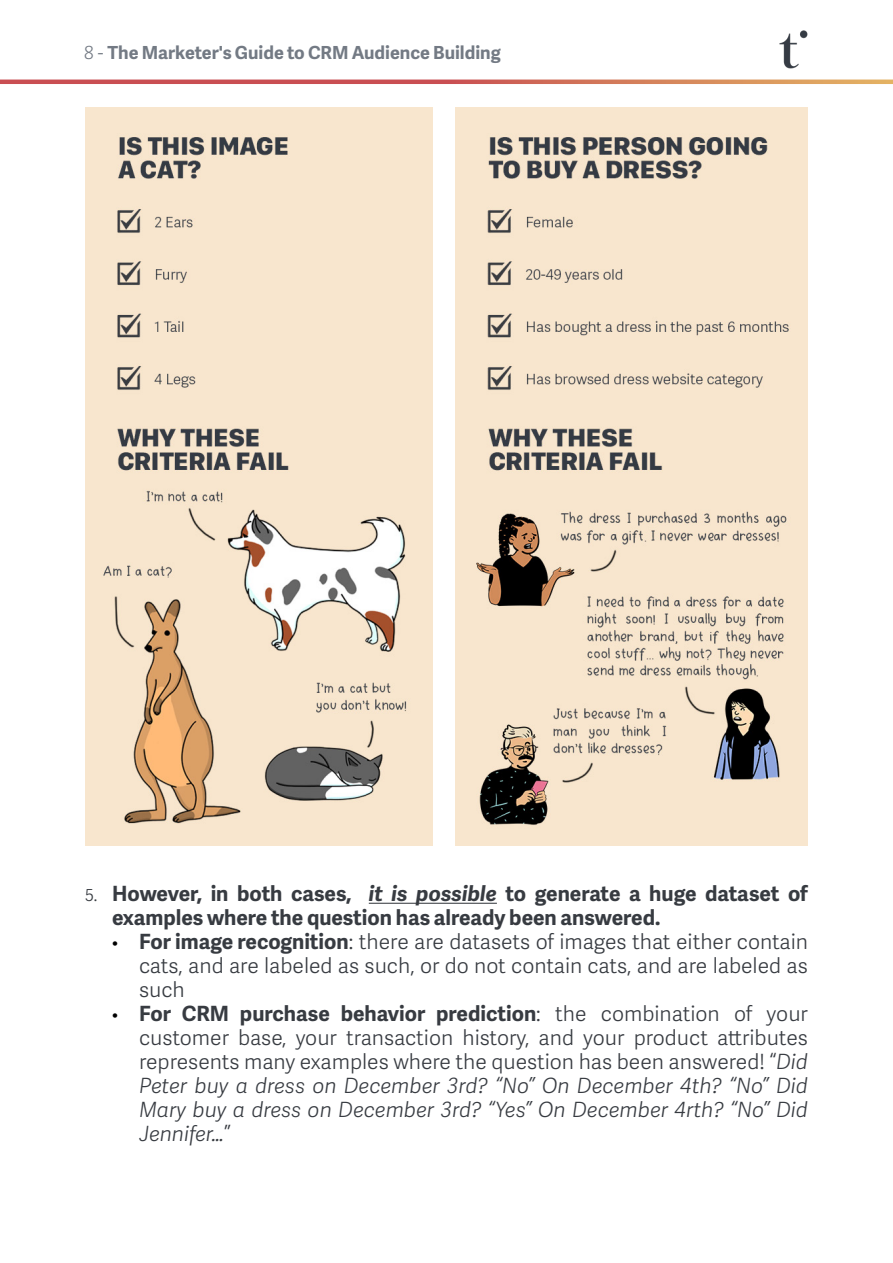
<style>
.page{position:relative;width:893px;height:1263px;background:#fff}
.page>*{position:absolute;margin:0;border:0;box-sizing:border-box;transform-origin:0 0}
.t1{font:300 21px/24px "Adelle Sans";color:#373b41;text-align:justify}
.t2{font:700 21px/24px "Adelle Sans";color:#373b41}
.t3{font:700 18px "Adelle Sans";color:#737a84}
.s1{font-weight:300}
.s2{font-weight:300;font-size:16.5px}
.s3{font-style:italic}
.s4{font-family:"Myriad Pro";font-weight:400;color:#000}
.s5{font-weight:700}
</style>
<div class="page">
<svg style="left:0;top:80px;width:893px;height:4px;background:#cf6956"></svg>
<img style="left:779px;top:31px;width:29px;height:37px">
<hr style="left:369px;top:903px;width:128px;height:1px;background:#373b41">
<img style="left:455px;top:108px;width:353px;height:738px">
<img style="left:85px;top:108px;width:348px;height:738px">
<p class="t3" style="left:84px;top:40px;width:418px"><span class="s1">8 -</span> The Marketer's Guide to CRM Audience Building</p>
<p class="t2" style="left:112px;top:881px;width:697px;text-indent:-27px"><span class="s2">5.</span> However, in both cases, <span class="s3">it is possible</span> to generate a huge dataset of examples where the question has already been answered.</p>
<p class="t1" style="left:139px;top:929px;width:670px;text-indent:-27px"><span class="s4">•</span> <span class="s5">For image recognition</span>: there are datasets of images that either contain cats, and are labeled as such, or do not contain cats, and are labeled as such</p>
<p class="t1" style="left:139px;top:1001px;width:670px;text-indent:-27px"><span class="s4">•</span> <span class="s5">For CRM purchase behavior prediction</span>: the combination of your customer base, your transaction history, and your product attributes represents many examples where the question has been answered! “<span class="s3">Did Peter buy a dress on December 3rd? “No” On December 4th? “No” Did Mary buy a dress on December 3rd? “Yes” On December 4rth? “No” Did Jennifer…</span>”</p>
</div>
